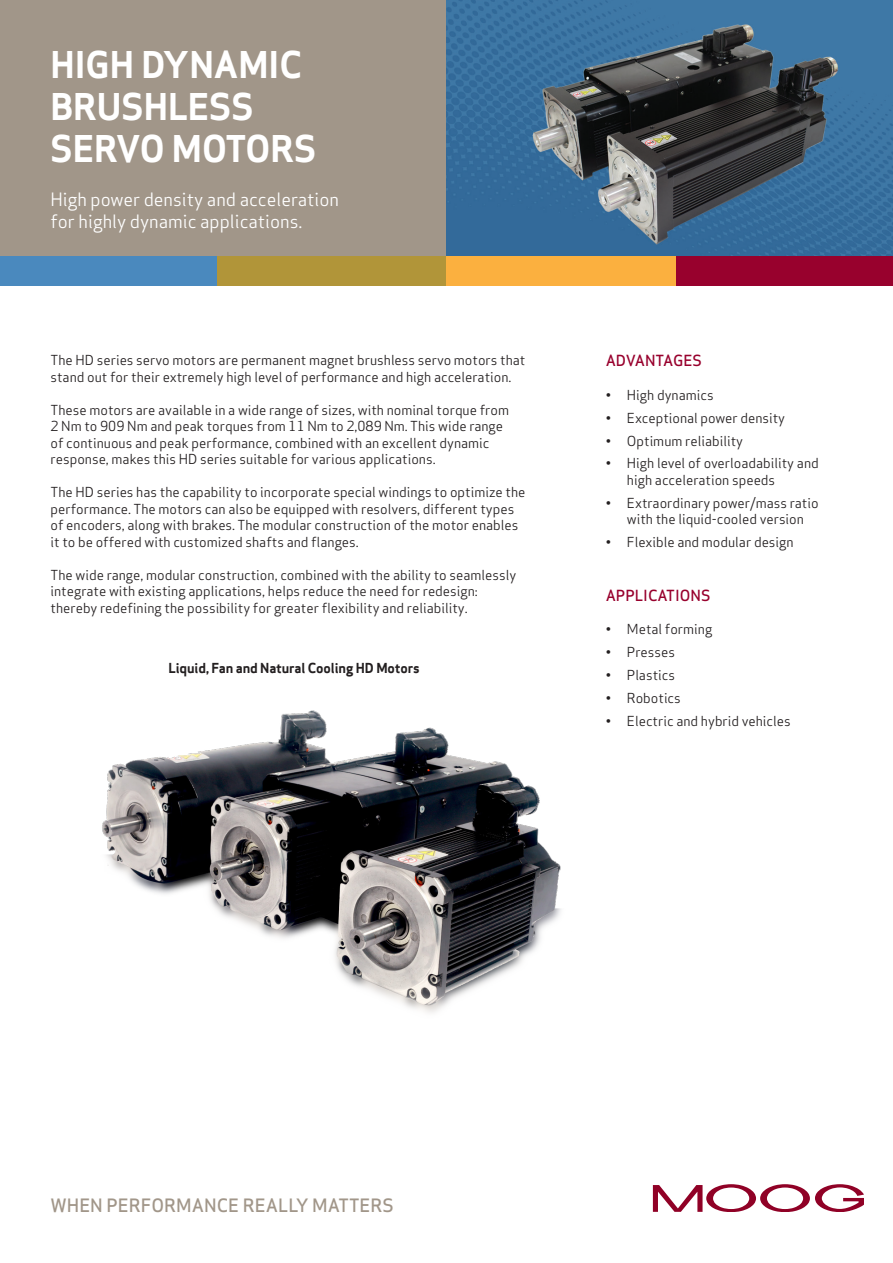
<style>
.page{position:relative;width:893px;height:1263px;background:#fff}
.page>*{position:absolute;margin:0;border:0;box-sizing:border-box;transform-origin:0 0}
.Body{font:700 36px "Apex Sans";color:#fff}
.Body-2{font:18px/22.5px "Apex Sans";color:#fff}
.Cover_Page___Themeli{font:500 18px "Apex Sans";color:#a19689}
.t1{font:500 15px "Apex Sans";color:#98012d}
.Body-3{font:13.5px/16.5px "Apex Sans";color:#231f20}
.Bullets{font:700 13.5px "Apex Sans";letter-spacing:-.01em;color:#231f20}
</style>
<div class="page">
<img style="left:446px;top:0;width:447px;height:256px">
<div style="left:0;top:0;width:446px;height:258px;background:#a19689"></div>
<div style="left:0;top:256px;width:217px;height:30px;background:#4a89be"></div>
<div style="left:217px;top:256px;width:230px;height:30px;background:#b19539"></div>
<div style="left:446px;top:256px;width:230px;height:30px;background:#fbb03f"></div>
<div style="left:676px;top:256px;width:217px;height:30px;background:#98012d"></div>
<img style="left:102px;top:710px;width:459px;height:303px">
<svg style="left:653px;top:1184px;width:210px;height:28px"></svg>
<p class="Body" style="left:51px;top:41px;width:253px">HIGH DYNAMIC</p>
<p class="Body" style="left:51px;top:83px;width:205px">BRUSHLESS</p>
<p class="Body" style="left:51px;top:125px;width:267px">SERVO MOTORS</p>
<p class="Body-2" style="left:51px;top:186px;width:290px">High power density and acceleration for highly dynamic applications.</p>
<p class="Body-3" style="left:51px;top:351px;width:476px">The HD series servo motors are permanent magnet brushless servo motors that stand out for their extremely high level of performance and high acceleration.</p>
<p class="Body-3" style="left:51px;top:400px;width:460px">These motors are available in a wide range of sizes, with nominal torque from 2 Nm to 909 Nm and peak torques from 11 Nm to 2,089 Nm. This wide range of continuous and peak performance, combined with an excellent dynamic response, makes this HD series suitable for various applications.</p>
<p class="Body-3" style="left:51px;top:483px;width:476px">The HD series has the capability to incorporate special windings to optimize the performance. The motors can also be equipped with resolvers, different types of encoders, along with brakes. The modular construction of the motor enables it to be offered with customized shafts and flanges.</p>
<p class="Body-3" style="left:51px;top:565px;width:467px">The wide range, modular construction, combined with the ability to seamlessly integrate with existing applications, helps reduce the need for redesign: thereby redefining the possibility for greater flexibility and reliability.</p>
<p class="Bullets" style="left:168px;top:659px;width:253px">Liquid, Fan and Natural Cooling HD Motors</p>
<p class="t1" style="left:606px;top:348px;width:98px">ADVANTAGES</p>
<p class="Body-3" style="left:606px;top:385px;width:109px">• High dynamics</p>
<p class="Body-3" style="left:606px;top:408px;width:181px">• Exceptional power density</p>
<p class="Body-3" style="left:606px;top:431px;width:139px">• Optimum reliability</p>
<p class="Body-3" style="left:627px;top:454px;width:193px;text-indent:-21px">• High level of overloadability and high acceleration speeds</p>
<p class="Body-3" style="left:606px;top:493px;width:214px;text-align:center">• Extraordinary power/mass ratio with the liquid-cooled version</p>
<p class="Body-3" style="left:606px;top:533px;width:189px">• Flexible and modular design</p>
<p class="t1" style="left:606px;top:582px;width:106px">APPLICATIONS</p>
<p class="Body-3" style="left:606px;top:620px;width:108px">• Metal forming</p>
<p class="Body-3" style="left:606px;top:642px;width:71px">• Presses</p>
<p class="Body-3" style="left:606px;top:665px;width:71px">• Plastics</p>
<p class="Body-3" style="left:606px;top:688px;width:77px">• Robotics</p>
<p class="Body-3" style="left:606px;top:711px;width:187px">• Electric and hybrid vehicles</p>
<p class="Cover_Page___Themeli" style="left:51px;top:1189px;width:345px">WHEN PERFORMANCE REALLY MATTERS</p>
</div>
